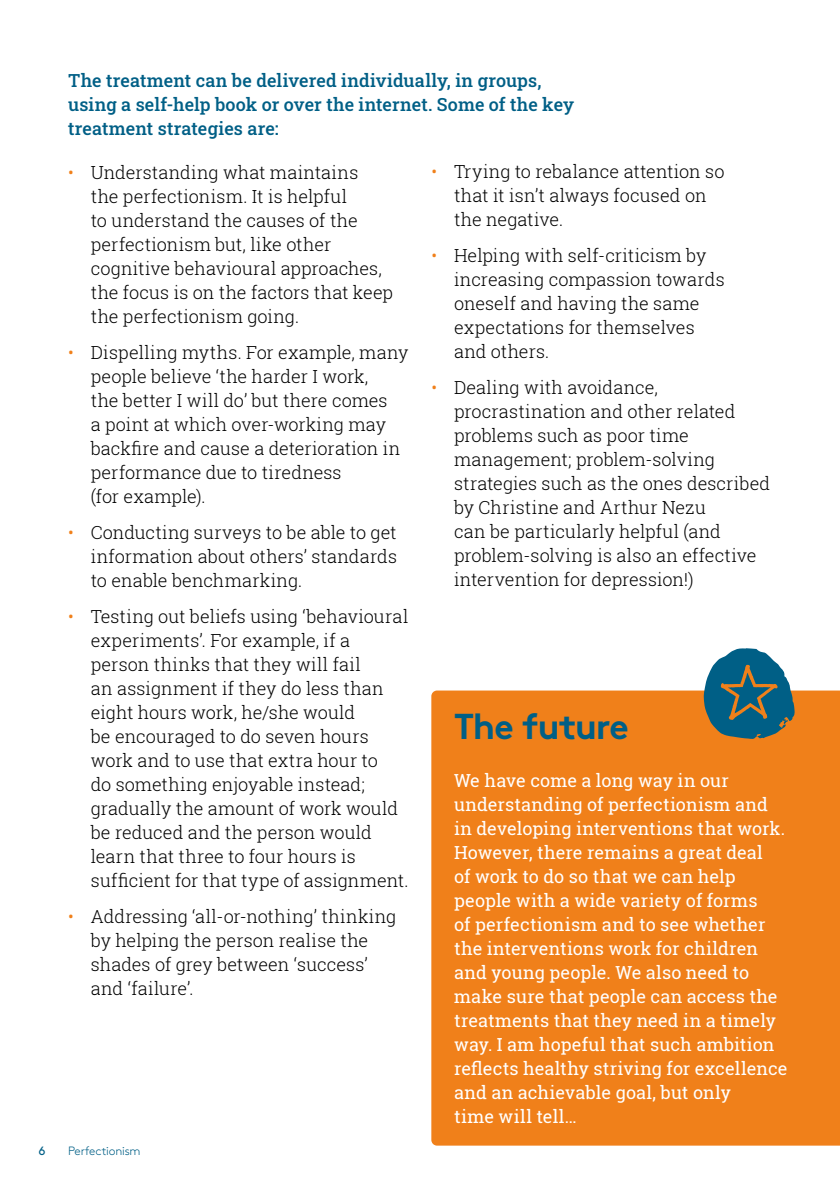
<style>
.page{position:relative;width:840px;height:1191px;background:#fff}
.page>*{position:absolute;margin:0;border:0;box-sizing:border-box;transform-origin:0 0}
.t1{font:700 36px "Brown";letter-spacing:-.03em;color:#005f86}
.t2{font:300 18px/24px "Roboto Slab";letter-spacing:.005em;color:#000}
.t3{font:18px/24px "Roboto Slab";letter-spacing:.005em;color:#fff}
.t4{font:500 18px/24px "Roboto Slab";letter-spacing:.01em;color:#005f86}
.t5{font:300 12px "Brown";letter-spacing:-.01em;color:#005f86}
.t6{font:12px "Brown";color:#005f86}
.s1{color:#f0801a}
</style>
<div class="page">
<div style="left:431px;top:690px;width:408px;height:455px;background:#f0801a"></div>
<svg style="left:703px;top:648px;width:91px;height:92px;background:#4e7a83"></svg>
<p class="t4" style="left:68px;top:68px;width:507px">The treatment can be delivered individually, in groups, using a self-help book or over the internet. Some of the key treatment strategies are:</p>
<p class="t2" style="left:454px;top:159px;width:272px;text-indent:-23px"><span class="s1">•</span> Trying to rebalance attention so that it isn’t always focused on the negative.</p>
<p class="t2" style="left:454px;top:243px;width:272px;text-indent:-23px"><span class="s1">•</span> Helping with self-criticism by increasing compassion towards oneself and having the same expectations for themselves and others.</p>
<p class="t2" style="left:454px;top:375px;width:317px;text-indent:-23px"><span class="s1">•</span> Dealing with avoidance, procrastination and other related problems such as poor time management; problem-solving strategies such as the ones described by Christine and Arthur Nezu<br>can be particularly helpful (and problem-solving is also an effective intervention for depression!)</p>
<p class="t2" style="left:91px;top:159px;width:304px;text-indent:-23px"><span class="s1">•</span> Understanding what maintains<br>the perfectionism. It is helpful<br>to understand the causes of the perfectionism but, like other cognitive behavioural approaches, the focus is on the factors that keep the perfectionism going.</p>
<p class="t2" style="left:91px;top:339px;width:319px;text-indent:-23px"><span class="s1">•</span> Dispelling myths. For example, many people believe ‘the harder I work,<br>the better I will do’ but there comes<br>a point at which over-working may backfire and cause a deterioration in performance due to tiredness<br>(for example).</p>
<p class="t2" style="left:91px;top:519px;width:308px;text-align:justify;text-indent:-23px"><span class="s1">•</span> Conducting surveys to be able to get information about others’ standards to enable benchmarking.</p>
<p class="t2" style="left:91px;top:603px;width:319px;text-indent:-23px"><span class="s1">•</span> Testing out beliefs using ‘behavioural experiments’. For example, if a person thinks that they will fail<br>an assignment if they do less than eight hours work, he/she would<br>be encouraged to do seven hours work and to use that extra hour to<br>do something enjoyable instead; gradually the amount of work would be reduced and the person would learn that three to four hours is sufficient for that type of assignment.</p>
<p class="t2" style="left:91px;top:903px;width:307px;text-indent:-23px"><span class="s1">•</span> Addressing ‘all-or-nothing’ thinking by helping the person realise the shades of grey between ‘success’ and ‘failure’.</p>
<h1 class="t1" style="left:454px;top:697px;width:176px">The future</h1>
<p class="t3" style="left:454px;top:768px;width:335px">We have come a long way in our understanding of perfectionism and in developing interventions that work.<br>However, there remains a great deal<br>of work to do so that we can help people with a wide variety of forms<br>of perfectionism and to see whether the interventions work for children and young people. We also need to make sure that people can access the treatments that they need in a timely way. I am hopeful that such ambition reflects healthy striving for excellence and an achievable goal, but only<br>time will tell…</p>
<p class="t6" style="left:38px;top:1141px;width:9px">6</p>
<p class="t5" style="left:68px;top:1141px;width:74px">Perfectionism</p>
</div>
